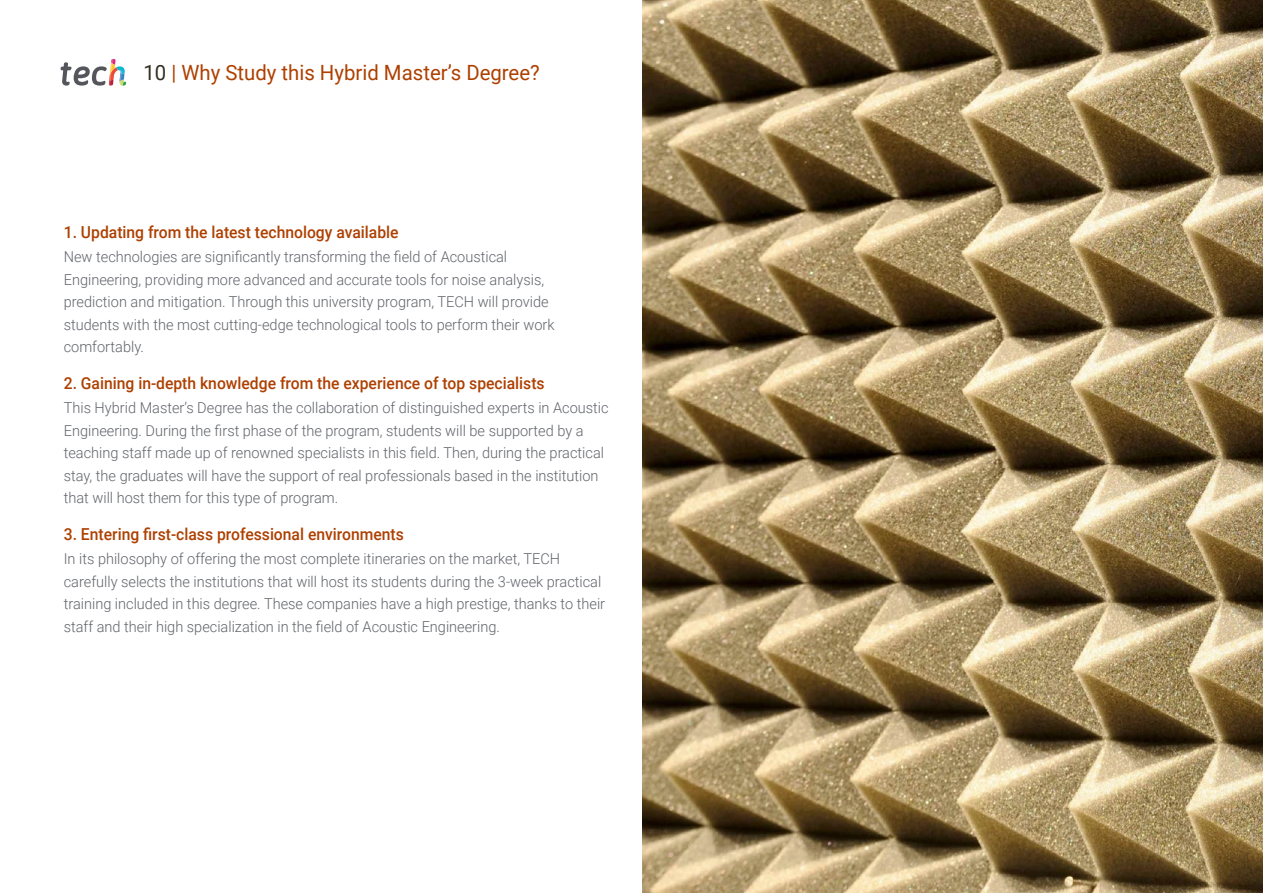
<style>
.page{position:relative;width:1263px;height:893px;background:#fff}
.page>*{position:absolute;margin:0;border:0;box-sizing:border-box;transform-origin:0 0}
.t1{font:21px "Roboto";color:#ae4000}
.t2{font:500 16.5px "Roboto";color:#ae4000;scale:.95 1}
.t3{font:300 15px/22.5px "Roboto";color:#61646a}
.s1{color:#312e20}
</style>
<div class="page">
<img style="left:642px;top:0;width:621px;height:893px">
<svg style="left:61px;top:59px;width:65px;height:27px"></svg>
<h1 class="t1" style="left:144px;top:57px;width:398px"><span class="s1">10</span> | Why Study this Hybrid Master’s Degree?</h1>
<p class="t2" style="left:64px;top:220px;width:354px">1. Updating from the latest technology available</p>
<p class="t3" style="left:64px;top:245px;width:492px">New technologies are significantly transforming the field of Acoustical Engineering, providing more advanced and accurate tools for noise analysis, prediction and mitigation. Through this university program, TECH will provide students with the most cutting-edge technological tools to perform their work comfortably.</p>
<p class="t2" style="left:64px;top:371px;width:508px">2. Gaining in-depth knowledge from the experience of top specialists</p>
<p class="t3" style="left:64px;top:396px;width:546px">This Hybrid Master’s Degree has the collaboration of distinguished experts in Acoustic Engineering. During the first phase of the program, students will be supported by a teaching staff made up of renowned specialists in this field. Then, during the practical stay, the graduates will have the support of real professionals based in the institution that will host them for this type of program.</p>
<p class="t2" style="left:64px;top:522px;width:359px">3. Entering first-class professional environments</p>
<p class="t3" style="left:64px;top:547px;width:543px">In its philosophy of offering the most complete itineraries on the market, TECH carefully selects the institutions that will host its students during the 3-week practical training included in this degree. These companies have a high prestige, thanks to their staff and their high specialization in the field of Acoustic Engineering.</p>
</div>
